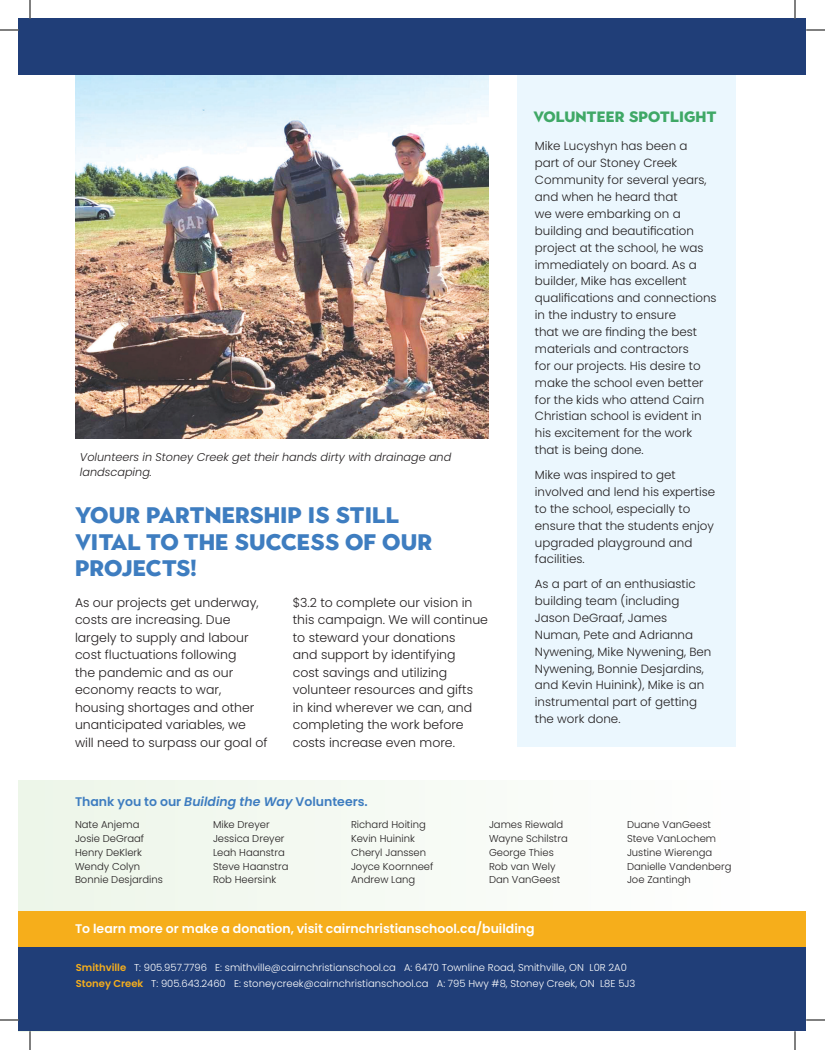
<style>
.page{position:relative;width:825px;height:1050px;background:#fff}
.page>*{position:absolute;margin:0;border:0;box-sizing:border-box;transform-origin:0 0}
.t1{font:900 22.5px/26.2px "Town 10 Display W05";color:#3e7dc0}
.t2{font:900 15px "Town 10 Display W05";color:#3fa866}
.t3{font:300 12.5px/17.5px "Poppins";color:#231f20}
.t4{font:600 12.5px "Poppins";color:#fff}
.t5{font:600 12.5px "Poppins";color:#3e7dc0}
.t6{font:300 11.88px/16.9px "Poppins";color:#231f20}
.t7{font:italic 300 11.25px/15px "Poppins";color:#231f20}
.t8{font:300 10px/13.8px "Poppins";color:#231f20}
.t9{font:300 10px/16.2px "Poppins";color:#fff}
.s1{font-style:italic}
.s2{font-weight:600;color:#f6ae1b}
</style>
<div class="page">
<img style="left:75px;top:75px;width:413px;height:364px">
<div style="left:517px;top:75px;width:219px;height:671px;background:#ebf7fe"></div>
<div style="left:19px;top:780px;width:731px;height:251px;background:#f5faf3"></div>
<div style="left:19px;top:940px;width:787px;height:91px;background:#203e78"></div>
<div style="left:19px;top:19px;width:787px;height:56px;background:#203e78"></div>
<div style="left:19px;top:911px;width:787px;height:35px;background:#f6ae1b"></div>
<svg style="left:0;top:30px;width:19px;height:1px"></svg>
<svg style="left:806px;top:30px;width:19px;height:1px"></svg>
<svg style="left:0;top:1020px;width:19px;height:1px"></svg>
<svg style="left:806px;top:1020px;width:19px;height:1px"></svg>
<svg style="left:30px;top:0;width:1px;height:19px"></svg>
<svg style="left:30px;top:1031px;width:1px;height:19px"></svg>
<svg style="left:795px;top:0;width:1px;height:19px"></svg>
<svg style="left:795px;top:1031px;width:1px;height:19px"></svg>
<p class="t7" style="left:80px;top:450px;width:373px">Volunteers in Stoney Creek get their hands dirty with drainage and landscaping.</p>
<h1 class="t1" style="left:75px;top:503px;width:359px">YOUR PARTNERSHIP IS STILL<br>VITAL TO THE SUCCESS OF OUR<br>PROJECTS!</h1>
<p class="t3" style="left:75px;top:593px;width:194px">As our projects get underway, costs are increasing. Due largely to supply and labour cost fluctuations following<br>the pandemic and as our economy reacts to war, housing shortages and other unanticipated variables, we will need to surpass our goal of</p>
<p class="t3" style="left:293px;top:593px;width:197px">$3.2 to complete our vision in this campaign. We will continue to steward your donations<br>and support by identifying<br>cost savings and utilizing volunteer resources and gifts<br>in kind wherever we can, and completing the work before costs increase even more.</p>
<p class="t5" style="left:75px;top:794px;width:294px">Thank you to our <span class="s1">Building the Way</span> Volunteers.</p>
<p class="t2" style="left:534px;top:108px;width:185px">VOLUNTEER SPOTLIGHT</p>
<p class="t6" style="left:535px;top:138px;width:183px">Mike Lucyshyn has been a<br>part of our Stoney Creek<br>Community for several years, and when he heard that<br>we were embarking on a building and beautification project at the school, he was immediately on board. As a builder, Mike has excellent qualifications and connections in the industry to ensure<br>that we are finding the best materials and contractors<br>for our projects. His desire to make the school even better for the kids who attend Cairn<br>Christian school is evident in his excitement for the work that is being done.</p>
<p class="t6" style="left:535px;top:466px;width:182px">Mike was inspired to get involved and lend his expertise to the school, especially to ensure that the students enjoy upgraded playground and facilities.</p>
<p class="t6" style="left:535px;top:576px;width:178px">As a part of an enthusiastic building team (including<br>Jason DeGraaf, James<br>Numan, Pete and Adrianna<br>Nywening, Mike Nywening, Ben<br>Nywening, Bonnie Desjardins, and Kevin Huinink), Mike is an instrumental part of getting the work done.</p>
<p class="t8" style="left:75px;top:818px;width:89px">Nate Anjema<br>Josie DeGraaf<br>Henry DeKlerk<br>Wendy Colyn<br>Bonnie Desjardins</p>
<p class="t8" style="left:213px;top:818px;width:77px">Mike Dreyer<br>Jessica Dreyer<br>Leah Haanstra<br>Steve Haanstra<br>Rob Heersink</p>
<p class="t8" style="left:351px;top:818px;width:84px">Richard Hoiting<br>Kevin Huinink<br>Cheryl Janssen<br>Joyce Koornneef<br>Andrew Lang</p>
<p class="t8" style="left:489px;top:818px;width:80px">James Riewald<br>Wayne Schilstra<br>George Thies<br>Rob van Wely<br>Dan VanGeest</p>
<p class="t8" style="left:627px;top:818px;width:106px">Duane VanGeest<br>Steve VanLochem<br>Justine Wierenga<br>Danielle Vandenberg<br>Joe Zantingh</p>
<p class="t4" style="left:75px;top:922px;width:461px">To learn more or make a donation, visit cairnchristianschool.ca/building</p>
<p class="t9" style="left:76px;top:959px;width:561px"><span class="s2">Smithville</span> T: 905.957.7796 E: smithville@cairnchristianschool.ca A: 6470 Townline Road, Smithville, ON L0R 2A0<br><span class="s2">Stoney Creek</span> T: 905.643.2460 E: stoneycreek@cairnchristianschool.ca A: 795 Hwy #8, Stoney Creek, ON L8E 5J3</p>
</div>
